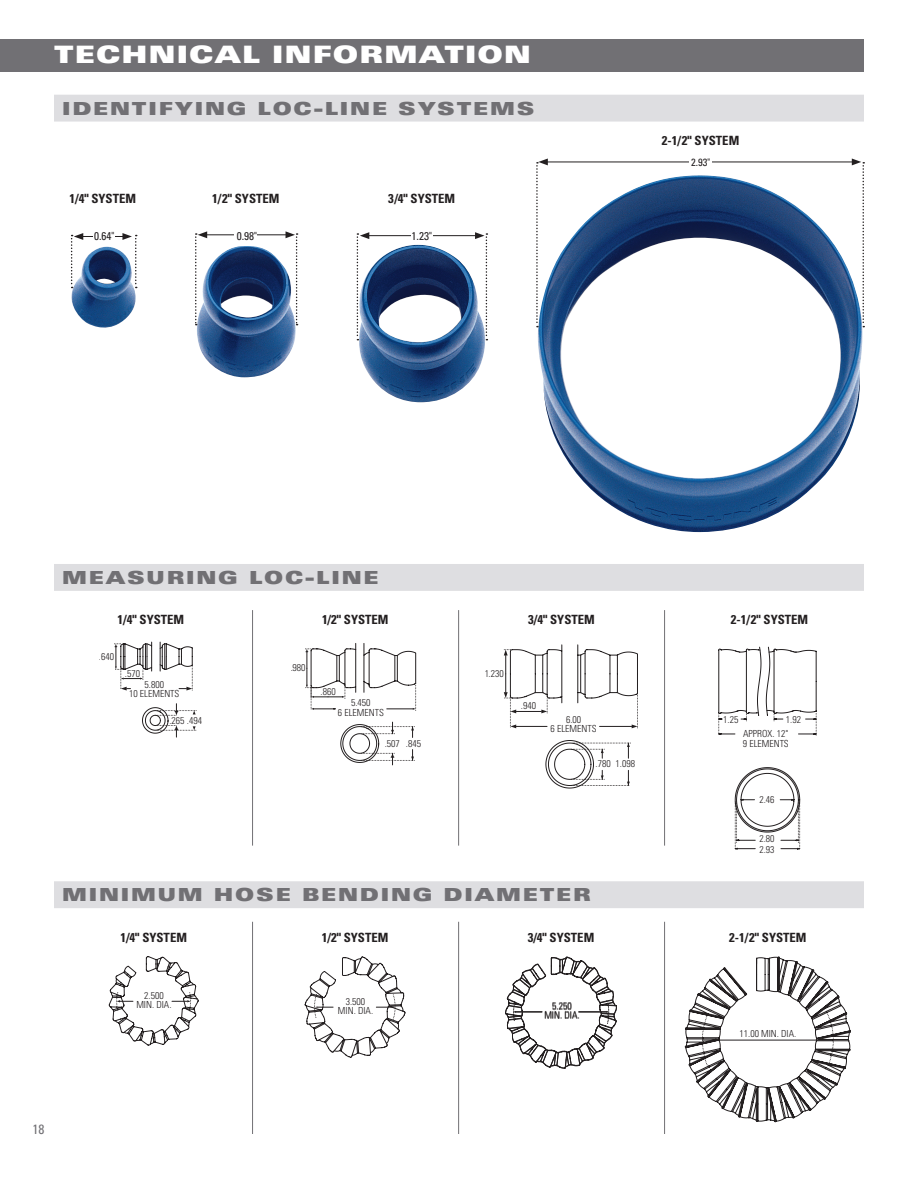
<style>
.page{position:relative;width:918px;height:1188px;background:#fff}
.page>*{position:absolute;margin:0;border:0;box-sizing:border-box;transform-origin:0 0}
.t1{font:24px "Univers LT Std X Black Ex";letter-spacing:.05em;color:#fff}
.NEW_TECH_INFO_HEADER{font:18px "Univers LT Std X Black Ex";letter-spacing:.1em;color:#717074}
.ITEM_DESRIP_PARA{font:condensed 13.5px "Univers LT Std";color:#717074}
.t2{font:700 condensed 12.75px "Univers LT Std";color:#231f20}
.t3{font:condensed 11.25px "Univers LT Std";color:#231f20}
.t4{font:condensed 10.5px "Univers LT Std";color:#231f20}
.t5{font:300 condensed 9.75px/9px "Univers";color:#231f20;text-align:center}
</style>
<div class="page">
<div style="left:54px;top:95px;width:810px;height:27px;background:#dedee1"></div>
<img style="left:197px;top:246px;width:99px;height:131px">
<hr style="left:205px;top:234px;width:83px;height:1px;background:#231f20">
<svg style="left:195px;top:231px;width:12px;height:94px"></svg>
<svg style="left:286px;top:231px;width:12px;height:94px"></svg>
<div style="left:234px;top:222px;width:23px;height:18px;background:#fff"></div>
<img style="left:538px;top:175px;width:324px;height:357px">
<hr style="left:545px;top:162px;width:309px;height:1px;background:#231f20">
<svg style="left:536px;top:159px;width:12px;height:168px"></svg>
<svg style="left:852px;top:159px;width:12px;height:168px"></svg>
<div style="left:689px;top:152px;width:22px;height:19px;background:#fff"></div>
<img style="left:356px;top:245px;width:132px;height:157px">
<hr style="left:367px;top:235px;width:110px;height:1px;background:#231f20">
<svg style="left:357px;top:232px;width:12px;height:108px"></svg>
<div style="left:411px;top:223px;width:21px;height:18px;background:#fff"></div>
<svg style="left:475px;top:232px;width:12px;height:108px"></svg>
<img style="left:70px;top:247px;width:68px;height:81px">
<hr style="left:81px;top:236px;width:44px;height:1px;background:#231f20">
<div style="left:93px;top:224px;width:22px;height:18px;background:#fff"></div>
<svg style="left:122px;top:233px;width:15px;height:55px"></svg>
<svg style="left:71px;top:233px;width:12px;height:55px"></svg>
<div style="left:54px;top:564px;width:810px;height:27px;background:#dedee1"></div>
<svg style="left:340px;top:722px;width:74px;height:43px"></svg>
<svg style="left:305px;top:643px;width:111px;height:67px"></svg>
<svg style="left:142px;top:704px;width:54px;height:33px"></svg>
<svg style="left:114px;top:642px;width:79px;height:49px"></svg>
<svg style="left:504px;top:644px;width:134px;height:84px"></svg>
<svg style="left:545px;top:740px;width:85px;height:48px"></svg>
<hr style="left:252px;top:610px;width:1px;height:236px;background:#717074">
<hr style="left:458px;top:610px;width:1px;height:236px;background:#717074">
<hr style="left:664px;top:610px;width:1px;height:236px;background:#717074">
<svg style="left:735px;top:767px;width:65px;height:82px"></svg>
<svg style="left:718px;top:647px;width:99px;height:88px"></svg>
<div style="left:54px;top:881px;width:810px;height:27px;background:#dedee1"></div>
<svg style="left:305px;top:956px;width:101px;height:102px"></svg>
<svg style="left:109px;top:956px;width:89px;height:89px"></svg>
<hr style="left:252px;top:922px;width:1px;height:212px;background:#717074">
<hr style="left:458px;top:922px;width:1px;height:212px;background:#717074">
<hr style="left:664px;top:922px;width:1px;height:212px;background:#717074">
<svg style="left:685px;top:957px;width:166px;height:165px"></svg>
<svg style="left:505px;top:956px;width:112px;height:113px"></svg>
<div style="left:0;top:39px;width:864px;height:33px;background:#717074"></div>
<p class="t1" style="left:54px;top:40px;width:478px">TECHNICAL INFORMATION</p>
<p class="NEW_TECH_INFO_HEADER" style="left:62px;top:98px;width:474px">IDENTIFYING LOC-LINE SYSTEMS</p>
<p class="t2" style="left:70px;top:191px;width:68px">1/4" SYSTEM</p>
<p class="t3" style="left:94px;top:229px;width:22px">0.64"</p>
<p class="t3" style="left:412px;top:229px;width:22px">1.23"</p>
<p class="t2" style="left:212px;top:191px;width:69px">1/2" SYSTEM</p>
<p class="t2" style="left:388px;top:191px;width:69px">3/4" SYSTEM</p>
<p class="t3" style="left:237px;top:229px;width:22px">0.98"</p>
<p class="t2" style="left:662px;top:133px;width:79px">2-1/2" SYSTEM</p>
<p class="t4" style="left:691px;top:155px;width:20px">2.93"</p>
<p class="NEW_TECH_INFO_HEADER" style="left:62px;top:567px;width:318px">MEASURING LOC-LINE</p>
<p class="t2" style="left:118px;top:611px;width:68px">1/4" SYSTEM</p>
<p class="t2" style="left:322px;top:611px;width:68px">1/2" SYSTEM</p>
<p class="t2" style="left:528px;top:611px;width:68px">3/4" SYSTEM</p>
<p class="t2" style="left:731px;top:611px;width:79px">2-1/2" SYSTEM</p>
<p class="t5" style="left:99px;top:652px;width:17px">.640</p>
<p class="t5" style="left:125px;top:669px;width:17px">.570</p>
<p class="t5" style="left:129px;top:680px;width:52px">5.800<br>10 ELEMENTS</p>
<p class="t5" style="left:169px;top:716px;width:34px">.265 .494</p>
<p class="t5" style="left:290px;top:663px;width:17px">.980</p>
<p class="t5" style="left:321px;top:687px;width:17px">.860</p>
<p class="t5" style="left:338px;top:698px;width:48px">5.450<br>6 ELEMENTS</p>
<p class="t5" style="left:385px;top:739px;width:38px">.507 .845</p>
<p class="t5" style="left:484px;top:669px;width:21px">1.230</p>
<p class="t5" style="left:521px;top:701px;width:17px">.940</p>
<p class="t5" style="left:566px;top:715px;width:17px">6.00</p>
<p class="t5" style="left:551px;top:724px;width:48px">6 ELEMENTS</p>
<p class="t5" style="left:596px;top:759px;width:41px">.780 1.098</p>
<p class="NEW_TECH_INFO_HEADER" style="left:62px;top:884px;width:530px">MINIMUM HOSE BENDING DIAMETER</p>
<p class="t5" style="left:723px;top:715px;width:17px">1.25</p>
<p class="t5" style="left:786px;top:715px;width:17px">1.92</p>
<p class="t5" style="left:743px;top:729px;width:47px">APPROX. 12"</p>
<p class="t5" style="left:743px;top:739px;width:48px">9 ELEMENTS</p>
<p class="t5" style="left:759px;top:795px;width:17px">2.46</p>
<p class="t5" style="left:759px;top:833px;width:17px;line-height:10.8px;text-align:left">2.80<br>2.93</p>
<p class="t2" style="left:120px;top:929px;width:68px">1/4" SYSTEM</p>
<p class="t2" style="left:729px;top:929px;width:79px">2-1/2" SYSTEM</p>
<p class="t2" style="left:322px;top:929px;width:68px">1/2" SYSTEM</p>
<p class="t2" style="left:528px;top:929px;width:68px">3/4" SYSTEM</p>
<p class="t5" style="left:136px;top:991px;width:37px">2.500<br>MIN. DIA.</p>
<p class="t5" style="left:338px;top:997px;width:37px">3.500<br>MIN. DIA.</p>
<p class="t5" style="left:544px;top:1001px;width:37px">5.250<br>MIN. DIA.</p>
<p class="t5" style="left:740px;top:1029px;width:58px">11.00 MIN. DIA.</p>
<p class="ITEM_DESRIP_PARA" style="left:33px;top:1121px;width:13px">18</p>
</div>
